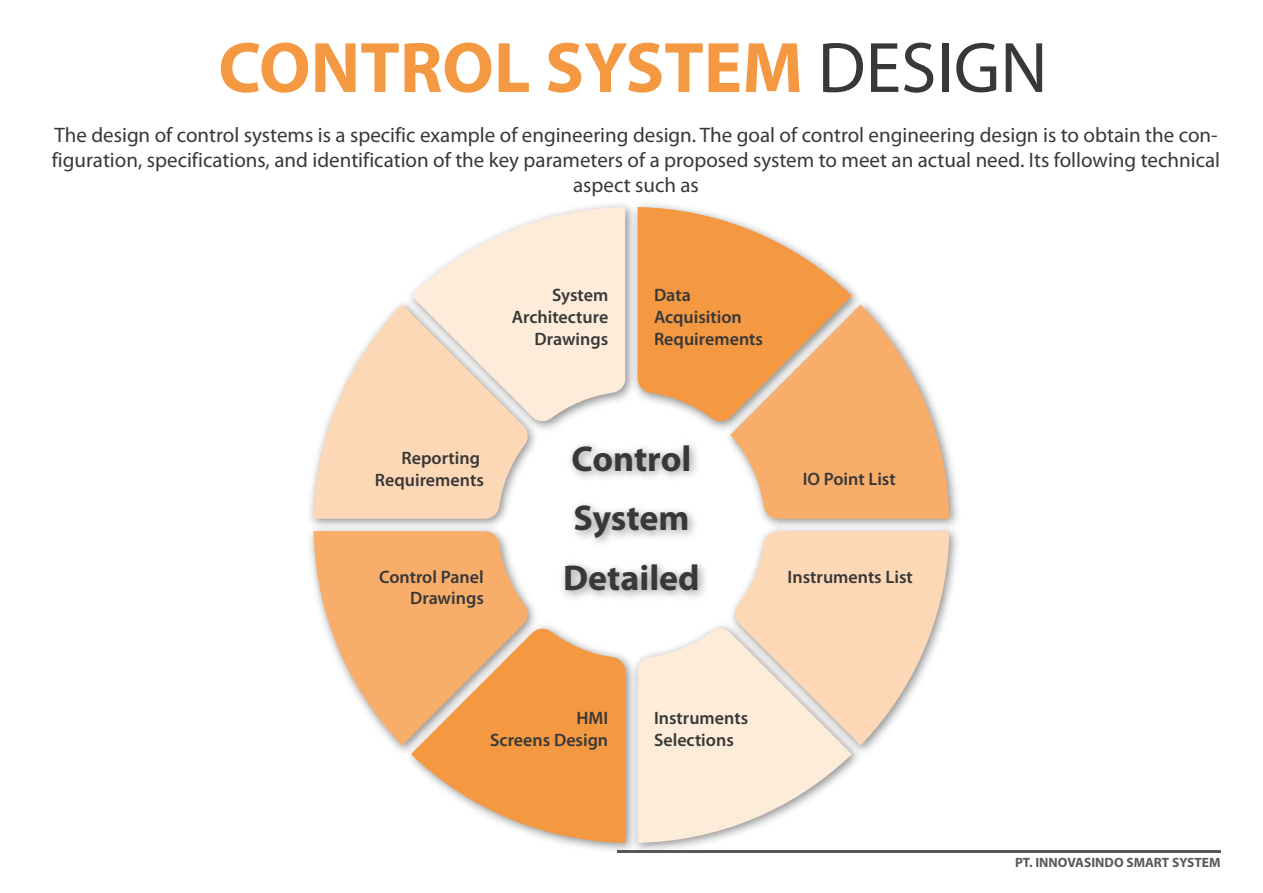
<style>
.page{position:relative;width:1263px;height:893px;background:#fff}
.page>*{position:absolute;margin:0;border:0;box-sizing:border-box;transform-origin:0 0}
.t1{font:700 36px/59.4px "Myriad Pro";color:#383838}
.t2{font:21px/25.2px "Myriad Pro";color:#383838;text-align:center}
.t3{font:600 18px/21.6px "Myriad Pro";color:#383838;text-align:right}
.t4{font:700 13.5px "Myriad Pro";color:#5b5958}
</style>
<div class="page">
<hr style="left:617px;top:850px;width:603px;height:2px;background:#5b5958">
<svg style="left:221px;top:43px;width:87px;height:50px"></svg>
<svg style="left:315px;top:43px;width:176px;height:50px"></svg>
<svg style="left:499px;top:43px;width:30px;height:49px"></svg>
<svg style="left:548px;top:43px;width:191px;height:50px"></svg>
<svg style="left:746px;top:43px;width:53px;height:49px"></svg>
<svg style="left:823px;top:43px;width:40px;height:49px"></svg>
<svg style="left:871px;top:43px;width:27px;height:49px"></svg>
<svg style="left:904px;top:43px;width:29px;height:50px"></svg>
<div style="left:942px;top:43px;width:6px;height:49px;background:#383838"></div>
<svg style="left:956px;top:43px;width:40px;height:49px"></svg>
<svg style="left:1006px;top:43px;width:36px;height:49px"></svg>
<svg style="left:314px;top:534px;width:215px;height:211px;fill:#f8ae6a"></svg>
<img style="left:400px;top:618px;width:227px;height:235px">
<svg style="left:411px;top:627px;width:214px;height:216px;fill:#f49842"></svg>
<img style="left:627px;top:625px;width:240px;height:228px">
<svg style="left:638px;top:627px;width:214px;height:216px;fill:#feecdb"></svg>
<img style="left:724px;top:534px;width:233px;height:226px">
<svg style="left:734px;top:534px;width:215px;height:211px;fill:#fdd8b6"></svg>
<img style="left:765px;top:304px;width:193px;height:230px">
<svg style="left:732px;top:305px;width:217px;height:214px;fill:#f8ae6a"></svg>
<img style="left:640px;top:204px;width:227px;height:232px">
<svg style="left:640px;top:207px;width:212px;height:216px;fill:#f49842"></svg>
<img style="left:543px;top:204px;width:97px;height:225px">
<svg style="left:411px;top:207px;width:214px;height:216px;fill:#feecdb"></svg>
<img style="left:310px;top:294px;width:233px;height:240px">
<svg style="left:314px;top:305px;width:215px;height:214px;fill:#fdd8b6"></svg>
<img style="left:535px;top:430px;width:197px;height:190px">
<p class="t2" style="left:52px;top:124px;width:1170px">The design of control systems is a specific example of engineering design. The goal of control engineering design is to obtain the con&shy;figuration, specifications, and identification of the key parameters of a proposed system to meet an actual need. Its following technical aspect such as</p>
<p class="t3" style="left:512px;top:286px;width:98px">System<br>Architecture<br>Drawings</p>
<p class="t3" style="left:654px;top:286px;width:111px;text-align:left">Data<br>Acquisition<br>Requirements</p>
<p class="t3" style="left:375px;top:449px;width:111px">Reporting<br>Requirements</p>
<p class="t3" style="left:379px;top:567px;width:106px">Control Panel<br>Drawings</p>
<h1 class="t1" style="left:563px;top:432px;width:138px">Control<br>System<br>Detailed</h1>
<p class="t3" style="left:803px;top:470px;width:95px">IO Point List</p>
<p class="t3" style="left:788px;top:567px;width:127px">Instruments List</p>
<p class="t3" style="left:490px;top:709px;width:120px">HMI<br>Screens Design</p>
<p class="t3" style="left:654px;top:709px;width:96px;text-align:left">Instruments<br>Selections</p>
<p class="t4" style="left:1015px;top:857px;width:207px">PT. INNOVASINDO SMART SYSTEM</p>
</div>
